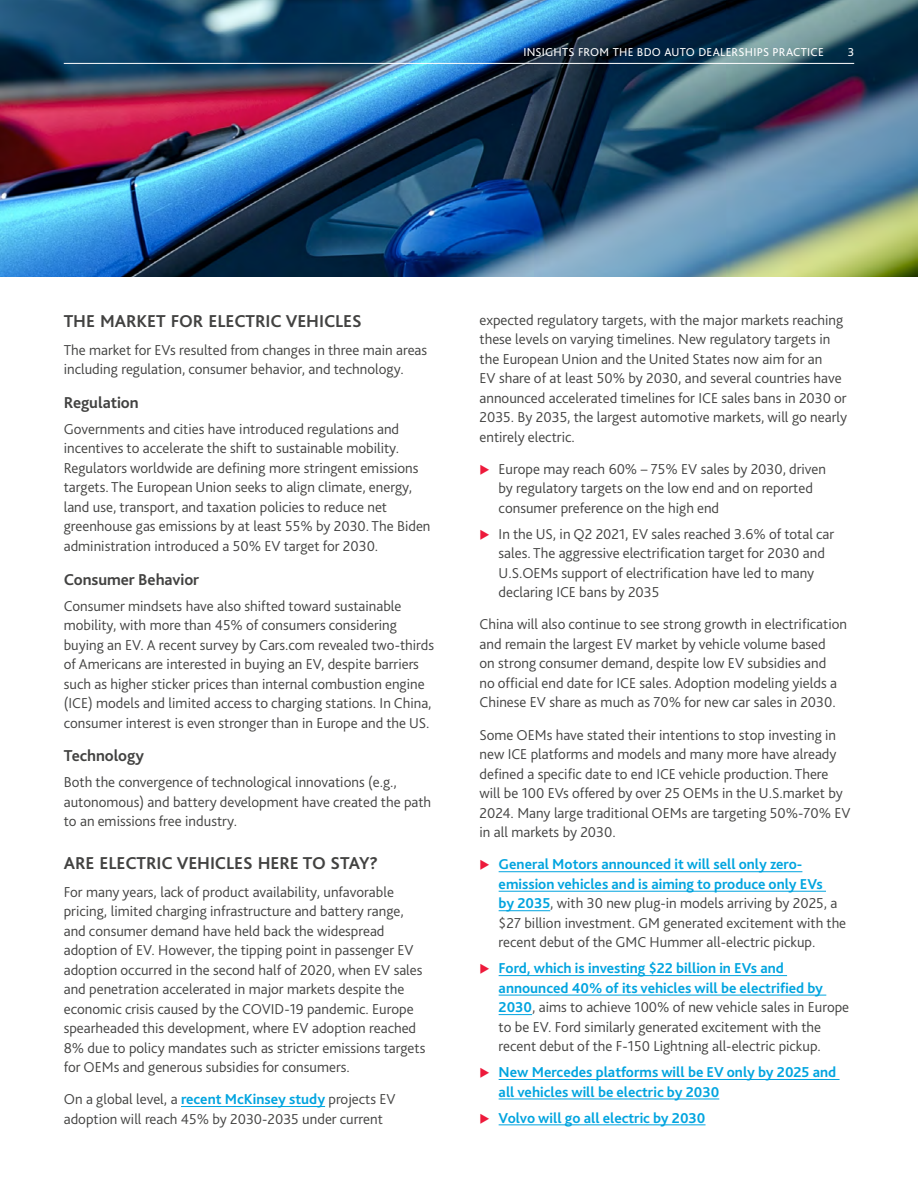
<style>
.page{position:relative;width:918px;height:1188px;background:#fff}
.page>*{position:absolute;margin:0;border:0;box-sizing:border-box;transform-origin:0 0}
.t1{font:700 18px "Bliss Pro";letter-spacing:-.005em;color:#424241}
.t2{font:700 16.5px "Bliss Pro";letter-spacing:-.005em;color:#424241}
.t3{font:300 15px/19.5px "Bliss Pro";color:#424241}
.t4{font:700 15px/19.5px "Bliss Pro";color:#00a4df}
.t5{font:12px "Bliss Pro";letter-spacing:.02em;color:#fff}
.s1{font-weight:700;color:#00a4df}
</style>
<div class="page">
<img style="left:0;top:0;width:918px;height:276px">
<hr style="left:181px;top:1106px;width:144px;height:1px;background:#00a4df">
<hr style="left:499px;top:871px;width:303px;height:1px;background:#00a4df">
<hr style="left:499px;top:891px;width:327px;height:1px;background:#00a4df">
<hr style="left:499px;top:910px;width:51px;height:1px;background:#00a4df">
<hr style="left:499px;top:975px;width:288px;height:1px;background:#00a4df">
<hr style="left:499px;top:995px;width:327px;height:1px;background:#00a4df">
<hr style="left:499px;top:1014px;width:33px;height:1px;background:#00a4df">
<hr style="left:499px;top:1079px;width:341px;height:1px;background:#00a4df">
<hr style="left:499px;top:1099px;width:220px;height:1px;background:#00a4df">
<hr style="left:499px;top:1124px;width:207px;height:1px;background:#00a4df">
<hr style="left:64px;top:63px;width:790px;height:1px;background:#fff">
<p class="t5" style="left:523px;top:44px;width:302px">INSIGHTS FROM THE BDO AUTO DEALERSHIPS PRACTICE</p>
<p class="t5" style="left:848px;top:44px;width:8px">3</p>
<p class="t1" style="left:64px;top:310px;width:299px">THE MARKET FOR ELECTRIC VEHICLES</p>
<p class="t3" style="left:64px;top:340px;width:365px">The market for EVs resulted from changes in three main areas including regulation, consumer behavior, and technology.</p>
<p class="t2" style="left:64px;top:392px;width:76px">Regulation</p>
<p class="t3" style="left:64px;top:419px;width:368px">Governments and cities have introduced regulations and incentives to accelerate the shift to sustainable mobility.<br>Regulators worldwide are defining more stringent emissions targets. The European Union seeks to align climate, energy, land use, transport, and taxation policies to reduce net greenhouse gas emissions by at least 55% by 2030. The Biden administration introduced a 50% EV target for 2030.</p>
<p class="t2" style="left:64px;top:569px;width:137px">Consumer Behavior</p>
<p class="t3" style="left:64px;top:596px;width:372px">Consumer mindsets have also shifted toward sustainable mobility, with more than 45% of consumers considering buying an EV. A recent survey by Cars.com revealed two-thirds of Americans are interested in buying an EV, despite barriers such as higher sticker prices than internal combustion engine (ICE) models and limited access to charging stations. In China, consumer interest is even stronger than in Europe and the US.</p>
<p class="t2" style="left:64px;top:746px;width:82px">Technology</p>
<p class="t3" style="left:64px;top:772px;width:369px">Both the convergence of technological innovations (e.g., autonomous) and battery development have created the path to an emissions free industry.</p>
<p class="t1" style="left:64px;top:851px;width:316px">ARE ELECTRIC VEHICLES HERE TO STAY?</p>
<p class="t3" style="left:64px;top:881px;width:363px">For many years, lack of product availability, unfavorable pricing, limited charging infrastructure and battery range, and consumer demand have held back the widespread adoption of EV. However, the tipping point in passenger EV adoption occurred in the second half of 2020, when EV sales and penetration accelerated in major markets despite the economic crisis caused by the COVID-19 pandemic. Europe spearheaded this development, where EV adoption reached 8% due to policy mandates such as stricter emissions targets for OEMs and generous subsidies for consumers.</p>
<p class="t3" style="left:64px;top:1089px;width:333px">On a global level, a <span class="s1">recent McKinsey study</span> projects EV adoption will reach 45% by 2030-2035 under current</p>
<p class="t3" style="left:480px;top:309px;width:369px">expected regulatory targets, with the major markets reaching these levels on varying timelines. New regulatory targets in the European Union and the United States now aim for an<br>EV share of at least 50% by 2030, and several countries have announced accelerated timelines for ICE sales bans in 2030 or 2035. By 2035, the largest automotive markets, will go nearly entirely electric.</p>
<p class="t3" style="left:499px;top:459px;width:329px">Europe may reach 60% – 75% EV sales by 2030, driven by regulatory targets on the low end and on reported consumer preference on the high end</p>
<p class="t3" style="left:499px;top:524px;width:337px">In the US, in Q2 2021, EV sales reached 3.6% of total car sales. The aggressive electrification target for 2030 and U.S.OEMs support of electrification have led to many declaring ICE bans by 2035</p>
<p class="t3" style="left:480px;top:614px;width:369px">China will also continue to see strong growth in electrification and remain the largest EV market by vehicle volume based<br>on strong consumer demand, despite low EV subsidies and<br>no official end date for ICE sales. Adoption modeling yields a Chinese EV share as much as 70% for new car sales in 2030.</p>
<p class="t3" style="left:480px;top:725px;width:373px">Some OEMs have stated their intentions to stop investing in new ICE platforms and models and many more have already defined a specific date to end ICE vehicle production. There will be 100 EVs offered by over 25 OEMs in the U.S.market by 2024. Many large traditional OEMs are targeting 50%-70% EV in all markets by 2030.</p>
<p class="t3" style="left:499px;top:854px;width:349px"><span class="s1">General Motors announced it will sell only zero&shy;emission vehicles and is aiming to produce only EVs<br>by 2035</span>, with 30 new plug-in models arriving by 2025, a $27 billion investment. GM generated excitement with the recent debut of the GMC Hummer all-electric pickup.</p>
<p class="t3" style="left:499px;top:958px;width:352px"><span class="s1">Ford, which is investing $22 billion in EVs and announced 40% of its vehicles will be electrified by 2030</span>, aims to achieve 100% of new vehicle sales in Europe to be EV. Ford similarly generated excitement with the recent debut of the F-150 Lightning all-electric pickup.</p>
<p class="t4" style="left:499px;top:1062px;width:339px">New Mercedes platforms will be EV only by 2025 and all vehicles will be electric by 2030</p>
<p class="t4" style="left:499px;top:1108px;width:208px">Volvo will go all electric by 2030</p>
</div>
